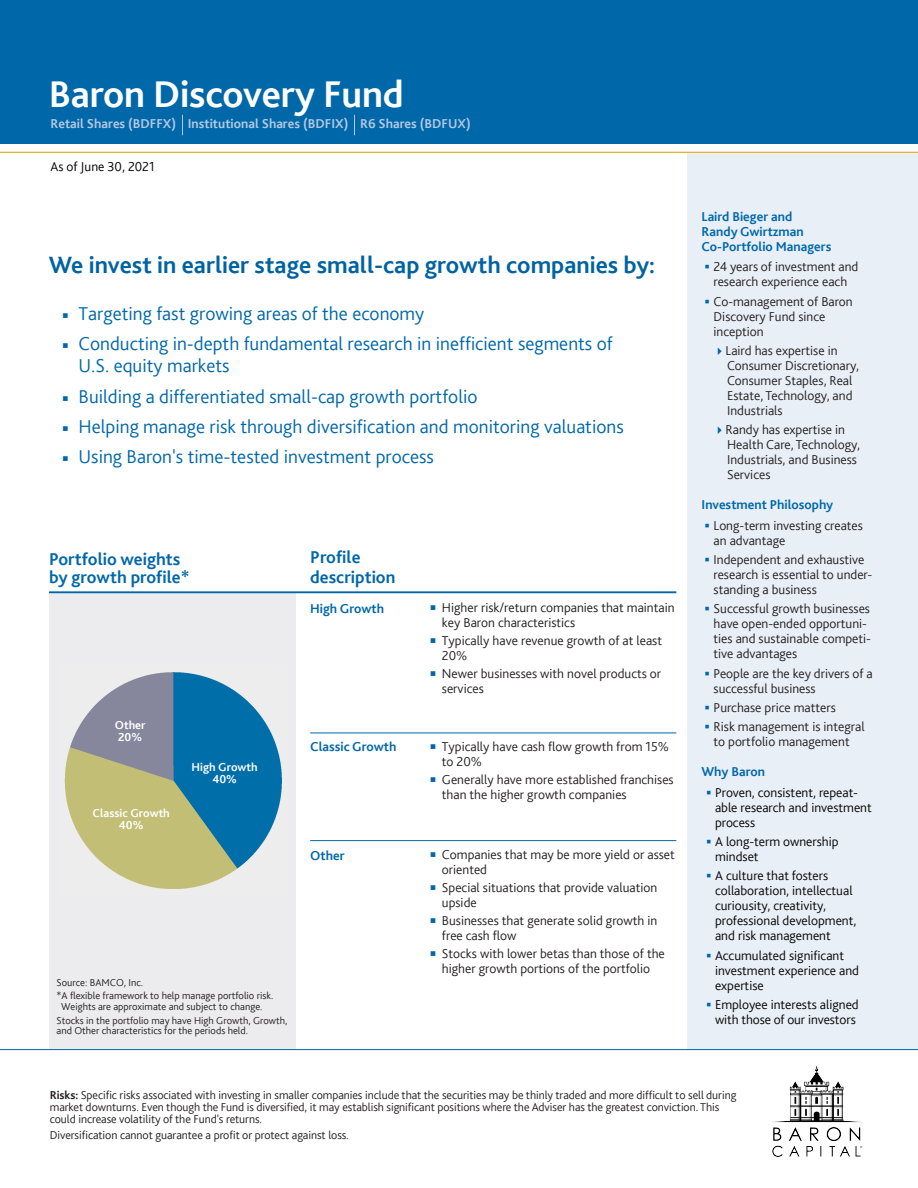
<style>
.page{position:relative;width:918px;height:1188px;background:#fff}
.page>*{position:absolute;margin:0;border:0;box-sizing:border-box;transform-origin:0 0}
.t1{font:700 39px "Bliss 2";letter-spacing:-.005em;color:#fff}
.t2{font:700 24.75px "Bliss 2";color:#0063a1}
.t3{font:300 19.5px/22.5px "Bliss 2";color:#0068a9}
.t4{font:700 18px/18px "Bliss 2";color:#0068a9}
.Bullet_8pts{font:300 13.5px/15px "Bliss 2";color:#231f20}
.t5{font:300 13.5px/15px "Bliss 2";color:#040503}
.Title_Text_para_abo{font:700 13.5px/15px "Bliss 2";color:#0068a9}
.Paragraph_Style_1{font:700 13.5px "Bliss 2";color:#b4c9e3}
.Paragraph_Style_1-2{font:300 13.5px "Bliss 2";color:#000}
.t6{font:300 12px/12px "Bliss 2";letter-spacing:-.005em;color:#231f20}
.Bullet_9pt_box{font:700 12px/12px "Bliss 2";color:#fff;text-align:center}
.Bullet_9pt_box-2{font:300 10.5px/10.5px "Bliss 2";color:#231f20}
.s1{color:#0068a9}
.s2{font-weight:700}
</style>
<div class="page">
<img style="left:772px;top:1066px;width:91px;height:91px">
<div style="left:688px;top:153px;width:230px;height:897px;background:#e9eff7"></div>
<div style="left:50px;top:593px;width:246px;height:457px;background:#ececee"></div>
<img style="left:64px;top:672px;width:218px;height:217px">
<div style="left:0;top:0;width:918px;height:143px;background:#0068a9"></div>
<hr style="left:0;top:152px;width:918px;height:1px;background:#e7a512">
<svg style="left:182px;top:115px;width:1px;height:20px"></svg>
<svg style="left:354px;top:115px;width:1px;height:20px"></svg>
<hr style="left:49px;top:591px;width:627px;height:2px;background:#0068a9">
<hr style="left:310px;top:733px;width:366px;height:1px;background:#0068a9">
<hr style="left:310px;top:840px;width:366px;height:1px;background:#0068a9">
<hr style="left:0;top:1049px;width:918px;height:1px;background:#0068a9">
<p class="t1" style="left:49px;top:70px;width:356px">Baron Discovery Fund</p>
<p class="Paragraph_Style_1" style="left:50px;top:115px;width:422px">Retail Shares (BDFFX) Institutional Shares (BDFIX) R6 Shares (BDFUX)</p>
<p class="Paragraph_Style_1-2" style="left:50px;top:158px;width:106px">As of June 30, 2021</p>
<p class="t2" style="left:49px;top:249px;width:608px">We invest in earlier stage small-cap growth companies by:</p>
<p class="t3" style="left:79px;top:302px;width:347px">Targeting fast growing areas of the economy</p>
<p class="t3" style="left:79px;top:332px;width:536px">Conducting in-depth fundamental research in inefficient segments of<br>U.S. equity markets</p>
<p class="t3" style="left:79px;top:385px;width:400px">Building a differentiated small-cap growth portfolio</p>
<p class="t3" style="left:79px;top:415px;width:547px">Helping manage risk through diversification and monitoring valuations</p>
<p class="t3" style="left:79px;top:445px;width:357px">Using Baron's time-tested investment process</p>
<p class="t4" style="left:49px;top:550px;width:142px">Portfolio weights by growth profile*</p>
<p class="t4" style="left:310px;top:548px;width:87px;line-height:19.5px">Profile description</p>
<p class="Title_Text_para_abo" style="left:310px;top:601px;width:75px">High Growth</p>
<p class="Bullet_9pt_box" style="left:115px;top:719px;width:32px;text-align:left">Other<br>20%</p>
<p class="Bullet_9pt_box" style="left:93px;top:807px;width:79px">Classic Growth<br>40%</p>
<p class="Bullet_9pt_box" style="left:192px;top:761px;width:68px">High Growth<br>40%</p>
<p class="Title_Text_para_abo" style="left:310px;top:739px;width:88px">Classic Growth</p>
<p class="Title_Text_para_abo" style="left:310px;top:848px;width:36px">Other</p>
<p class="Bullet_9pt_box-2" style="left:57px;top:977px;width:88px">Source: BAMCO, Inc.</p>
<p class="Bullet_9pt_box-2" style="left:61px;top:991px;width:214px;text-indent:-4px">*A flexible framework to help manage portfolio risk.<br>Weights are approximate and subject to change.</p>
<p class="Bullet_9pt_box-2" style="left:57px;top:1015px;width:232px">Stocks in the portfolio may have High Growth, Growth, and Other characteristics for the periods held.</p>
<p class="Bullet_8pts" style="left:442px;top:600px;width:234px">Higher risk/return companies that maintain key Baron characteristics</p>
<p class="Bullet_8pts" style="left:442px;top:633px;width:222px">Typically have revenue growth of at least<br>20%</p>
<p class="Bullet_8pts" style="left:442px;top:666px;width:221px">Newer businesses with novel products or services</p>
<p class="Bullet_8pts" style="left:442px;top:739px;width:229px">Typically have cash flow growth from 15% to 20%</p>
<p class="Bullet_8pts" style="left:442px;top:772px;width:233px">Generally have more established franchises than the higher growth companies</p>
<p class="Bullet_8pts" style="left:442px;top:847px;width:234px">Companies that may be more yield or asset oriented</p>
<p class="Bullet_8pts" style="left:442px;top:880px;width:217px">Special situations that provide valuation upside</p>
<p class="Bullet_8pts" style="left:442px;top:913px;width:217px">Businesses that generate solid growth in free cash flow</p>
<p class="Bullet_8pts" style="left:442px;top:946px;width:224px">Stocks with lower betas than those of the higher growth portions of the portfolio</p>
<p class="Title_Text_para_abo" style="left:702px;top:209px;width:131px">Laird Bieger and<br>Randy Gwirtzman<br>Co-Portfolio Managers</p>
<p class="Bullet_8pts" style="left:714px;top:259px;width:146px">24 years of investment and research experience each</p>
<p class="Bullet_8pts" style="left:714px;top:294px;width:141px">Co-management of Baron<br>Discovery Fund since inception</p>
<p class="Bullet_8pts" style="left:727px;top:343px;width:133px;text-indent:-14px"><span class="s1">✔</span>Laird has expertise in<br>Consumer Discretionary,<br>Consumer Staples, Real<br>Estate, Technology, and<br>Industrials</p>
<p class="Bullet_8pts" style="left:727px;top:422px;width:135px;text-indent:-14px"><span class="s1">✔</span>Randy has expertise in<br>Health Care, Technology,<br>Industrials, and Business<br>Services</p>
<p class="Title_Text_para_abo" style="left:702px;top:497px;width:133px">Investment Philosophy</p>
<p class="Bullet_8pts" style="left:714px;top:518px;width:151px">Long-term investing creates an advantage</p>
<p class="Bullet_8pts" style="left:714px;top:552px;width:160px">Independent and exhaustive research is essential to under&shy;standing a business</p>
<p class="Bullet_8pts" style="left:714px;top:601px;width:159px">Successful growth businesses have open-ended opportuni&shy;ties and sustainable competi&shy;tive advantages</p>
<p class="Bullet_8pts" style="left:714px;top:666px;width:161px">People are the key drivers of a successful business</p>
<p class="Bullet_8pts" style="left:714px;top:700px;width:124px">Purchase price matters</p>
<p class="Bullet_8pts" style="left:714px;top:719px;width:153px">Risk management is integral to portfolio management</p>
<p class="Title_Text_para_abo" style="left:702px;top:764px;width:65px">Why Baron</p>
<p class="t5" style="left:715px;top:785px;width:158px">Proven, consistent, repeat&shy;able research and investment process</p>
<p class="t5" style="left:715px;top:834px;width:125px">A long-term ownership mindset</p>
<p class="t5" style="left:715px;top:868px;width:143px">A culture that fosters collaboration, intellectual curiousity, creativity, professional development, and risk management</p>
<p class="t5" style="left:715px;top:948px;width:146px">Accumulated significant investment experience and expertise</p>
<p class="t5" style="left:715px;top:997px;width:145px">Employee interests aligned with those of our investors</p>
<p class="t6" style="left:50px;top:1089px;width:688px"><span class="s2">Risks:</span> Specific risks associated with investing in smaller companies include that the securities may be thinly traded and more difficult to sell during market downturns. Even though the Fund is diversified, it may establish significant positions where the Adviser has the greatest conviction. This could increase volatility of the Fund's returns.</p>
<p class="t6" style="left:50px;top:1129px;width:301px">Diversification cannot guarantee a profit or protect against loss.</p>
</div>
